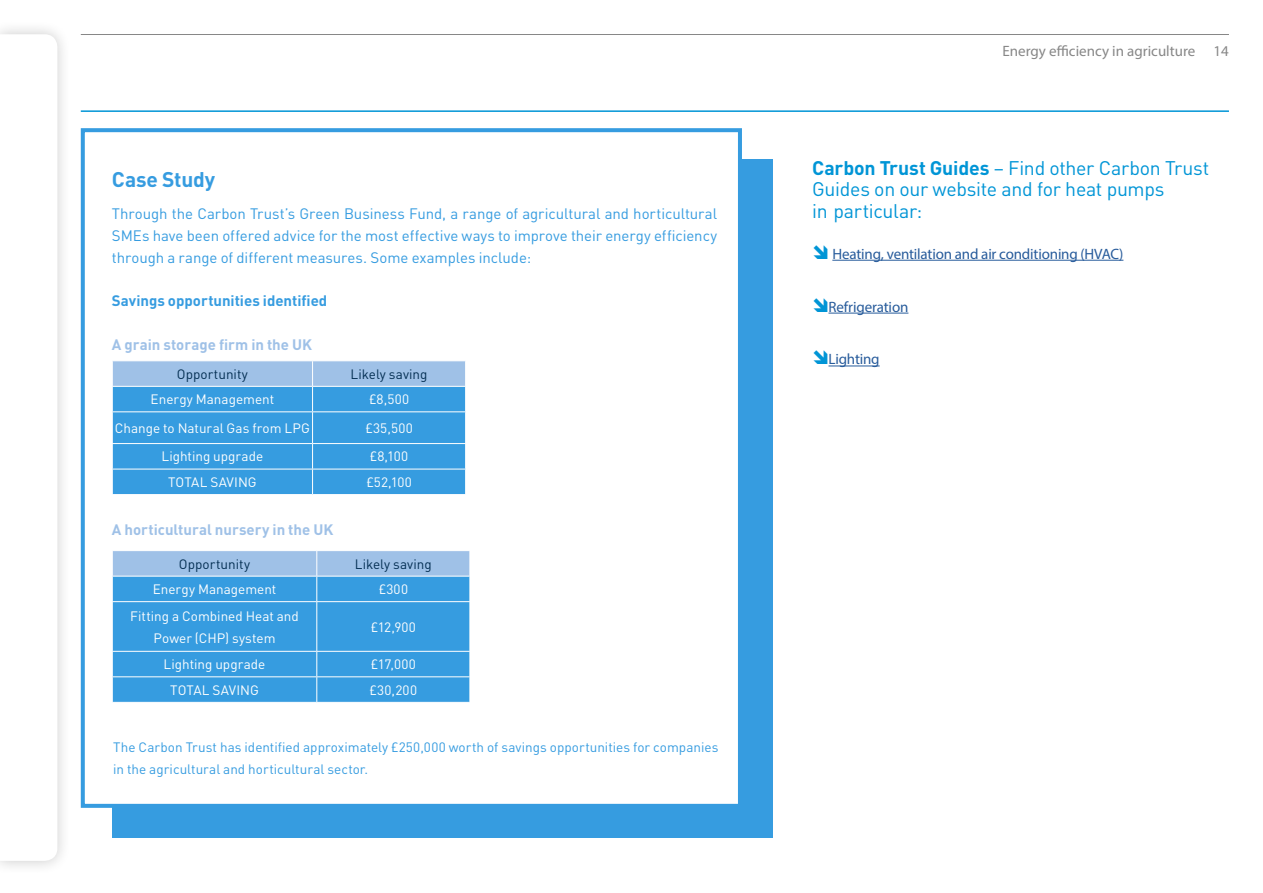
<style>
.page{position:relative;width:1263px;height:893px;background:#fff}
.page>*{position:absolute;margin:0;border:0;box-sizing:border-box;transform-origin:0 0}
.t1{font:700 21px "DINOT";letter-spacing:-.005em;color:#369ce0}
.t2{font:19.5px/21.8px "DINOT";letter-spacing:-.015em;color:#0095d6}
.t3{font:15px/21.8px "DINOT";letter-spacing:-.005em;color:#369ce0;text-align:justify}
.t4{font:15px "Myriad Pro";letter-spacing:-.01em;color:#275b9b}
.t5{font:700 15px "DINOT";color:#9fc1e7}
.t6{font:15px "Myriad Pro";color:#878787}
.t7{font:700 15px "DINOT";color:#369ce0}
.t8{font:13.5px/21.8px "DINOT";color:#fff;text-align:center}
.t9{font:13.5px/21.8px "DINOT";color:#369ce0}
.t10{font:13.5px "DINOT";letter-spacing:.005em;color:#032e52}
.s1{font-weight:700}
</style>
<div class="page">
<hr style="left:81px;top:34px;width:1148px;height:1px;background:#878787">
<hr style="left:81px;top:110px;width:1148px;height:2px;background:#0095d6">
<div style="left:112px;top:160px;width:660px;height:678px;background:#369ce0"></div>
<div style="left:81px;top:128px;width:661px;height:680px;background:#fff;border:4px solid #369ce0"></div>
<svg style="left:112px;top:361px;width:354px;height:133px;background:#51a6e2"></svg>
<svg style="left:112px;top:551px;width:358px;height:151px;background:#4ea5e2"></svg>
<hr style="left:832px;top:260px;width:291px;height:1px;background:#275b9b">
<hr style="left:828px;top:313px;width:80px;height:1px;background:#275b9b">
<hr style="left:828px;top:366px;width:52px;height:1px;background:#275b9b">
<div style="left:0;top:20px;width:72px;height:855px;background:#000;opacity:.2"></div>
<svg style="left:0;top:34px;width:57px;height:827px"></svg>
<h1 class="t1" style="left:112px;top:165px;width:105px">Case Study</h1>
<p class="t3" style="left:112px;top:203px;width:607px">Through the Carbon Trust’s Green Business Fund, a range of agricultural and horticultural SMEs have been offered advice for the most effective ways to improve their energy efficiency through a range of different measures. Some examples include:</p>
<p class="t7" style="left:112px;top:291px;width:217px">Savings opportunities identified</p>
<p class="t5" style="left:112px;top:334px;width:202px">A grain storage firm in the UK</p>
<p class="t10" style="left:177px;top:365px;width:73px">Opportunity</p>
<p class="t10" style="left:351px;top:365px;width:78px">Likely saving</p>
<p class="t8" style="left:151px;top:388px;width:125px">Energy Management</p>
<p class="t8" style="left:369px;top:388px;width:42px">£8,500</p>
<p class="t8" style="left:115px;top:417px;width:197px">Change to Natural Gas from LPG</p>
<p class="t8" style="left:365px;top:417px;width:49px">£35,500</p>
<p class="t8" style="left:161px;top:445px;width:103px">Lighting upgrade</p>
<p class="t8" style="left:370px;top:445px;width:40px">£8,100</p>
<p class="t8" style="left:168px;top:471px;width:90px">TOTAL SAVING</p>
<p class="t8" style="left:366px;top:471px;width:47px">£52,100</p>
<p class="t5" style="left:112px;top:519px;width:223px">A horticultural nursery in the UK</p>
<p class="t10" style="left:179px;top:555px;width:73px">Opportunity</p>
<p class="t10" style="left:355px;top:555px;width:78px">Likely saving</p>
<p class="t8" style="left:153px;top:578px;width:125px">Energy Management</p>
<p class="t8" style="left:379px;top:578px;width:31px">£300</p>
<p class="t8" style="left:130px;top:605px;width:170px">Fitting a Combined Heat and<br>Power (CHP) system</p>
<p class="t8" style="left:371px;top:616px;width:47px">£12,900</p>
<p class="t8" style="left:164px;top:653px;width:103px">Lighting upgrade</p>
<p class="t8" style="left:371px;top:653px;width:46px">£17,000</p>
<p class="t8" style="left:170px;top:679px;width:90px">TOTAL SAVING</p>
<p class="t8" style="left:370px;top:679px;width:49px">£30,200</p>
<p class="t9" style="left:113px;top:736px;width:607px">The Carbon Trust has identified approximately £250,000 worth of savings opportunities for companies in the agricultural and horticultural sector.</p>
<p class="t6" style="left:1002px;top:42px;width:228px">Energy efficiency in agriculture 14</p>
<h2 class="t2" style="left:812px;top:156px;width:398px"><span class="s1">Carbon Trust Guides</span> – Find other Carbon Trust<br>Guides on our website and for heat pumps<br>in particular:</h2>
<p class="t4" style="left:832px;top:244px;width:293px">Heating, ventilation and air conditioning (HVAC)</p>
<p class="t4" style="left:828px;top:297px;width:81px">Refrigeration</p>
<p class="t4" style="left:828px;top:350px;width:53px">Lighting</p>
</div>
